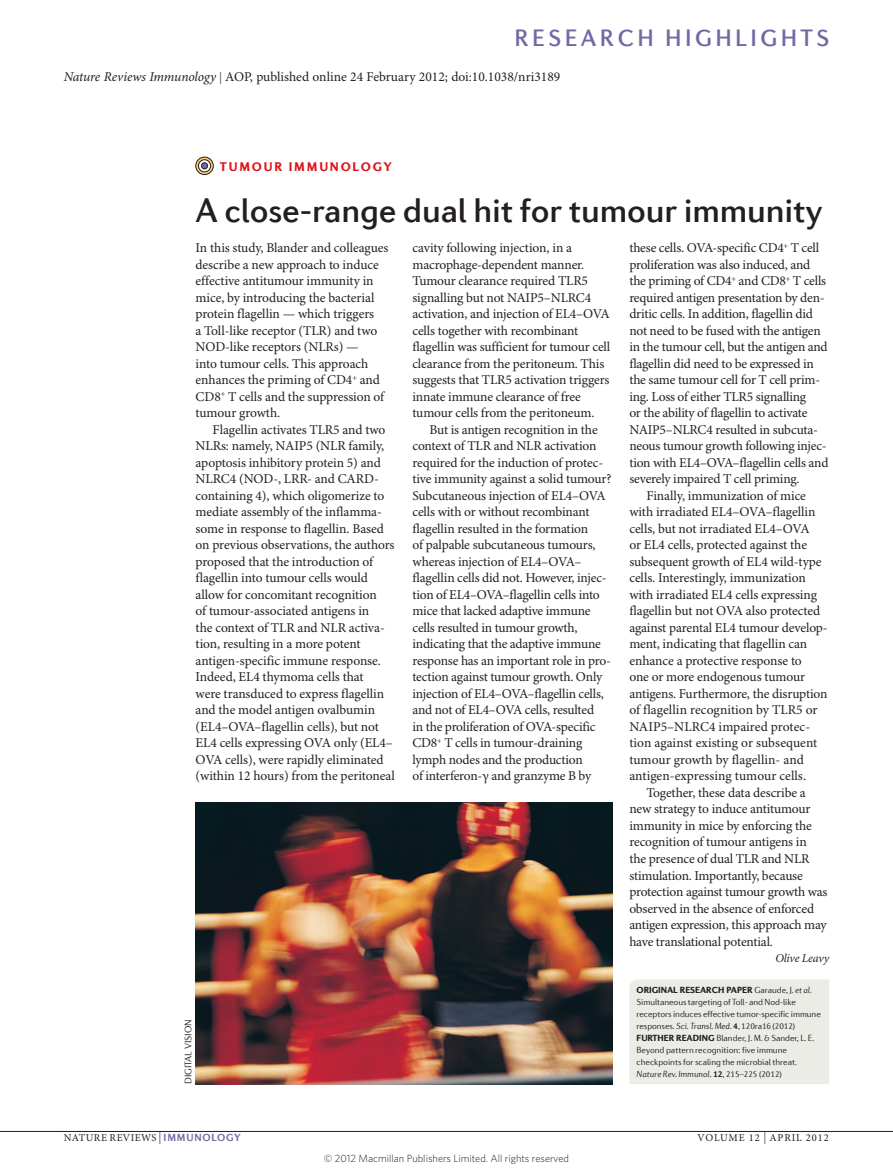
<style>
.page{position:relative;width:893px;height:1174px;background:#fff}
.page>*{position:absolute;margin:0;border:0;box-sizing:border-box;transform-origin:0 0}
.t1{font:500 34.5px "Diverda Sans Com";letter-spacing:-.005em;color:#231f20}
.sectionheader{font:500 24px "Diverda Sans Com";letter-spacing:.14em;color:#7367a4}
.bodyindent{font:13.5px/16.5px "Minion Pro";letter-spacing:-.01em;color:#231f20}
.bodyfirst{font:13.5px/16.5px "Minion Pro";letter-spacing:-.005em;color:#231f20}
.ministrap{font:900 12.75px "Diverda Sans Com";letter-spacing:.14em;color:#dc1820}
.author{font:italic 12px "Minion Pro";letter-spacing:-.01em;color:#231f20}
.t2{font:300 10.5px "Whitney";color:#231f20}
.t3{font:10.5px "Minion Pro";letter-spacing:.04em;color:#231f20}
.t4{font:10.5px "Minion Pro";letter-spacing:.085em;color:#231f20}
.creditstyle{font:300 9.75px "Diverda Sans Com";letter-spacing:-.005em;color:#231f20}
.t5{font:300 9px/12px "Diverda Sans Com";letter-spacing:-.01em;color:#231f20}
.s1{font-style:italic}
.s2{font-size:12px}
.s3{font-weight:900}
.s4{font-weight:700}
.s5{font-family:"Diverda Sans Com";font-weight:700;color:#7367a4}
</style>
<div class="page">
<hr style="left:0;top:1131px;width:893px;height:1px;background:#231f20">
<div style="left:629px;top:979px;width:200px;height:105px;background:#ecece7"></div>
<svg style="left:196px;top:157px;width:17px;height:18px"></svg>
<div style="left:196px;top:157px;width:17px;height:18px;border:1px solid #231f20;border-radius:50%"></div>
<svg style="left:198px;top:160px;width:13px;height:12px"></svg>
<div style="left:198px;top:159px;width:13px;height:13px;border:1px solid #231f20;border-radius:50%"></div>
<div style="left:201px;top:163px;width:7px;height:6px;background:#7367a4;border-radius:50%"></div>
<div style="left:201px;top:163px;width:7px;height:6px;border:1px solid #231f20;border-radius:50%"></div>
<img style="left:196px;top:802px;width:416px;height:282px">
<p class="sectionheader" style="left:514px;top:24px;width:316px">RESEARCH HIGHLIGHTS</p>
<p class="bodyindent" style="left:64px;top:69px;width:498px"><span class="s1">Nature Reviews Immunology</span> <span class="s2">|</span> AOP, published online 24 February 2012; doi:10.1038/nri3189</p>
<p class="ministrap" style="left:220px;top:159px;width:174px">TUMOUR IMMUNOLOGY</p>
<p class="t1" style="left:196px;top:190px;width:628px">A close-range dual hit for tumour immunity</p>
<p class="bodyfirst" style="left:196px;top:240px;width:194px">In this study, Blander and colleagues describe a new approach to induce effective antitumour immunity in mice, by introducing the bacterial protein flagellin — which triggers<br>a Toll-like receptor (TLR) and two<br>NOD-like receptors (NLRs) —<br>into tumour cells. This approach enhances the priming of CD4<sup>+</sup> and<br>CD8<sup>+</sup> T cells and the suppression of tumour growth.</p>
<p class="bodyindent" style="left:196px;top:422px;width:201px;text-indent:17px">Flagellin activates TLR5 and two NLRs: namely, NAIP5 (NLR family, apoptosis inhibitory protein 5) and NLRC4 (NOD-, LRR- and CARD&shy;containing 4), which oligomerize to mediate assembly of the inflamma&shy;some in response to flagellin. Based on previous observations, the authors proposed that the introduction of flagellin into tumour cells would allow for concomitant recognition<br>of tumour-associated antigens in<br>the context of TLR and NLR activa&shy;tion, resulting in a more potent antigen-specific immune response.<br>Indeed, EL4 thymoma cells that<br>were transduced to express flagellin and the model antigen ovalbumin (EL4–OVA–flagellin cells), but not EL4 cells expressing OVA only (EL4– OVA cells), were rapidly eliminated (within 12 hours) from the peritoneal</p>
<p class="bodyindent" style="left:412px;top:240px;width:199px">cavity following injection, in a macrophage-dependent manner.<br>Tumour clearance required TLR5 signalling but not NAIP5–NLRC4 activation, and injection of EL4–OVA cells together with recombinant flagellin was sufficient for tumour cell clearance from the peritoneum. This suggests that TLR5 activation triggers innate immune clearance of free tumour cells from the peritoneum.</p>
<p class="bodyindent" style="left:412px;top:422px;width:201px;text-indent:17px">But is antigen recognition in the context of TLR and NLR activation required for the induction of protec&shy;tive immunity against a solid tumour?<br>Subcutaneous injection of EL4–OVA cells with or without recombinant flagellin resulted in the formation<br>of palpable subcutaneous tumours, whereas injection of EL4–OVA– flagellin cells did not. However, injec&shy;tion of EL4–OVA–flagellin cells into mice that lacked adaptive immune cells resulted in tumour growth, indicating that the adaptive immune response has an important role in pro&shy;tection against tumour growth. Only injection of EL4–OVA–flagellin cells, and not of EL4–OVA cells, resulted<br>in the proliferation of OVA-specific CD8<sup>+</sup> T cells in tumour-draining lymph nodes and the production<br>of interferon-γ and granzyme B by</p>
<p class="creditstyle" style="left:183px;top:1084px;width:66px;rotate:-90deg">DIGITAL VISION</p>
<p class="bodyindent" style="left:629px;top:240px;width:201px">these cells. OVA-specific CD4<sup>+</sup> T cell proliferation was also induced, and the priming of CD4<sup>+</sup> and CD8<sup>+</sup> T cells required antigen presentation by den&shy;dritic cells. In addition, flagellin did not need to be fused with the antigen in the tumour cell, but the antigen and flagellin did need to be expressed in the same tumour cell for T cell prim&shy;ing. Loss of either TLR5 signalling<br>or the ability of flagellin to activate NAIP5–NLRC4 resulted in subcuta&shy;neous tumour growth following injec&shy;tion with EL4–OVA–flagellin cells and severely impaired T cell priming.</p>
<p class="bodyindent" style="left:629px;top:488px;width:200px;text-indent:17px">Finally, immunization of mice with irradiated EL4–OVA–flagellin cells, but not irradiated EL4–OVA<br>or EL4 cells, protected against the subsequent growth of EL4 wild-type cells. Interestingly, immunization with irradiated EL4 cells expressing flagellin but not OVA also protected against parental EL4 tumour develop&shy;ment, indicating that flagellin can enhance a protective response to<br>one or more endogenous tumour antigens. Furthermore, the disruption of flagellin recognition by TLR5 or NAIP5–NLRC4 impaired protec&shy;tion against existing or subsequent tumour growth by flagellin- and antigen-expressing tumour cells.</p>
<p class="bodyindent" style="left:629px;top:785px;width:200px;text-indent:17px">Together, these data describe a new strategy to induce antitumour immunity in mice by enforcing the recognition of tumour antigens in<br>the presence of dual TLR and NLR stimulation. Importantly, because protection against tumour growth was observed in the absence of enforced antigen expression, this approach may have translational potential.</p>
<p class="author" style="left:775px;top:951px;width:55px">Olive Leavy</p>
<p class="t5" style="left:637px;top:984px;width:186px"><span class="s3">ORIGINAL RESEARCH PAPER</span> Garaude, J. <span class="s1">et al.<br></span>Simultaneous targeting of Toll- and Nod-like receptors induces effective tumor-specific immune responses. <span class="s1">Sci. Transl. Med.</span> <span class="s4">4</span>, 120ra16 (2012)<br><span class="s3">FURTHER READING</span> Blander, J. M. &amp; Sander, L. E.<br>Beyond pattern recognition: five immune checkpoints for scaling the microbial threat.<br><span class="s1">Nature Rev. Immunol.</span> <span class="s4">12</span>, 215–225 (2012)</p>
<p class="t3" style="left:64px;top:1131px;width:179px">NATURE REVIEWS <span class="s2">|</span> <span class="s5">IMMUNOLOGY</span></p>
<p class="t4" style="left:697px;top:1131px;width:133px">VOLUME 12 <span class="s2">|</span> APRIL 2012</p>
<p class="t2" style="left:324px;top:1151px;width:247px">© 2012 Macmillan Publishers Limited. All rights reserved</p>
</div>
